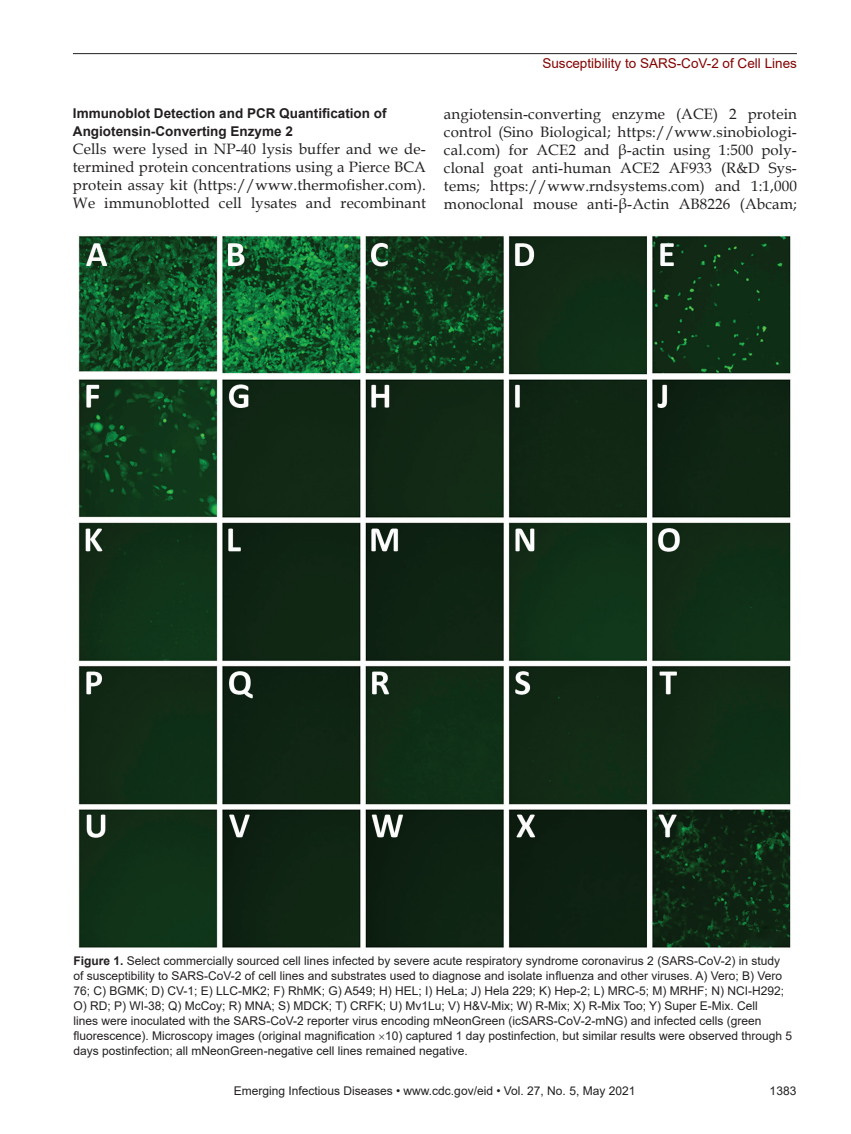
<style>
.page{position:relative;width:851px;height:1134px;background:#fff}
.page>*{position:absolute;margin:0;border:0;box-sizing:border-box;transform-origin:0 0}
.t1{font:15px/18px "Book Antiqua";letter-spacing:.01em;color:#231f20;text-align:justify}
.t2{font:700 13.5px/18px "Arial";color:#231f20}
.t3{font:13.5px "Arial";color:#820301}
.t4{font:12px/15px "Arial";color:#231f20}
.s1{font-weight:700}
</style>
<div class="page">
<hr style="left:73px;top:53px;width:723px;height:1px;background:#231f20">
<img style="left:78px;top:236px;width:713px;height:712px">
<p class="t2" style="left:73px;top:104px;width:315px">Immunoblot Detection and PCR Quantification of<br>Angiotensin-Converting Enzyme 2</p>
<p class="t1" style="left:73px;top:139px;width:354px">Cells were lysed in NP-40 lysis buffer and we de&shy;termined protein concentrations using a Pierce BCA protein assay kit (https://www.thermofisher.com).<br>We immunoblotted cell lysates and recombinant</p>
<p class="t3" style="left:542px;top:54px;width:256px">Susceptibility to SARS-CoV-2 of Cell Lines</p>
<p class="t1" style="left:444px;top:104px;width:354px">angiotensin-converting enzyme (ACE) 2 protein control (Sino Biological; https://www.sinobiologi&shy;cal.com) for ACE2 and β-actin using 1:500 poly&shy;clonal goat anti-human ACE2 AF933 (R&amp;D Sys&shy;tems; https://www.rndsystems.com) and 1:1,000 monoclonal mouse anti-β-Actin AB8226 (Abcam;</p>
<p class="t4" style="left:73px;top:953px;width:720px"><span class="s1">Figure 1.</span> Select commercially sourced cell lines infected by severe acute respiratory syndrome coronavirus 2 (SARS-CoV-2) in study of susceptibility to SARS-CoV-2 of cell lines and substrates used to diagnose and isolate influenza and other viruses. A) Vero; B) Vero 76; C) BGMK; D) CV-1; E) LLC-MK2; F) RhMK; G) A549; H) HEL; I) HeLa; J) Hela 229; K) Hep-2; L) MRC-5; M) MRHF; N) NCI-H292; O) RD; P) WI-38; Q) McCoy; R) MNA; S) MDCK; T) CRFK; U) Mv1Lu; V) H&amp;V-Mix; W) R-Mix; X) R-Mix Too; Y) Super E-Mix. Cell<br>lines were inoculated with the SARS-CoV-2 reporter virus encoding mNeonGreen (icSARS-CoV-2-mNG) and infected cells (green fluorescence). Microscopy images (original magnification 10) captured 1 day postinfection, but similar results were observed through 5 days postinfection; all mNeonGreen-negative cell lines remained negative.</p>
<p class="t4" style="left:234px;top:1084px;width:403px">Emerging Infectious Diseases • www.cdc.gov/eid • Vol. 27, No. 5, May 2021</p>
<p class="t4" style="left:769px;top:1084px;width:28px">1383</p>
</div>
